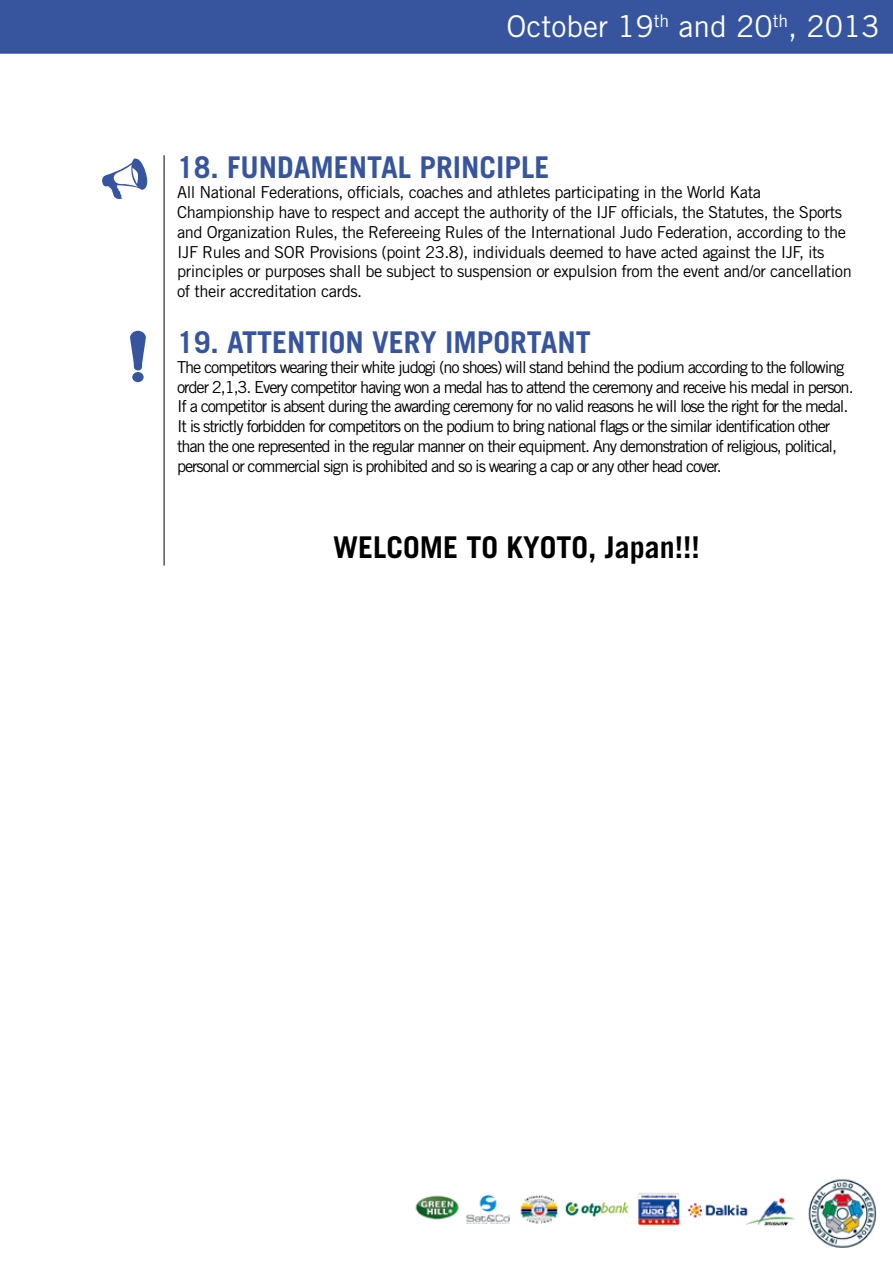
<style>
.page{position:relative;width:893px;height:1263px;background:#fff}
.page>*{position:absolute;margin:0;border:0;box-sizing:border-box;transform-origin:0 0}
.t1{font:700 30px "Trade Gothic";color:#37559e}
.t2{font:700 30px "Trade Gothic";color:#000}
.t3{font:30px "Trade Gothic";color:#fff}
.t4{font:16.5px/19.8px "Trade Gothic";letter-spacing:-.07em;color:#000}
.t5{font:16.5px/19.8px "Trade Gothic";letter-spacing:-.03em;color:#000}
</style>
<div class="page">
<img style="left:0;top:0;width:893px;height:1248px">
<hr style="left:164px;top:155px;width:1px;height:411px;background:#000">
<svg style="left:123px;top:145px;width:28px;height:2px"></svg>
<svg style="left:102px;top:158px;width:47px;height:42px"></svg>
<svg style="left:130px;top:331px;width:16px;height:39px"></svg>
<div style="left:132px;top:372px;width:12px;height:10px;background:#37559e;border-radius:50%"></div>
<svg style="left:165px;top:140px;width:38px;height:35px"></svg>
<h1 class="t3" style="left:506px;top:9px;width:375px">October 19<sup>th</sup> and 20<sup>th</sup>, 2013</h1>
<h1 class="t1" style="left:177px;top:149px;width:374px">18. FUNDAMENTAL PRINCIPLE</h1>
<p class="t5" style="left:177px;top:182px;width:676px">All National Federations, officials, coaches and athletes participating in the World Kata Championship have to respect and accept the authority of the IJF officials, the Statutes, the Sports and Organization Rules, the Refereeing Rules of the International Judo Federation, according to the IJF Rules and SOR Provisions (point 23.8), individuals deemed to have acted against the IJF, its principles or purposes shall be subject to suspension or expulsion from the event and/or cancellation of their accreditation cards.</p>
<h1 class="t1" style="left:177px;top:324px;width:415px">19. ATTENTION VERY IMPORTANT</h1>
<p class="t4" style="left:177px;top:357px;width:678px">The competitors wearing their white judogi (no shoes) will stand behind the podium according to the following order 2,1,3. Every competitor having won a medal has to attend the ceremony and receive his medal in person.<br>If a competitor is absent during the awarding ceremony for no valid reasons he will lose the right for the medal.<br>It is strictly forbidden for competitors on the podium to bring national flags or the similar identification other than the one represented in the regular manner on their equipment. Any demonstration of religious, political, personal or commercial sign is prohibited and so is wearing a cap or any other head cover.</p>
<h1 class="t2" style="left:333px;top:529px;width:368px">WELCOME TO KYOTO, Japan!!!</h1>
</div>
